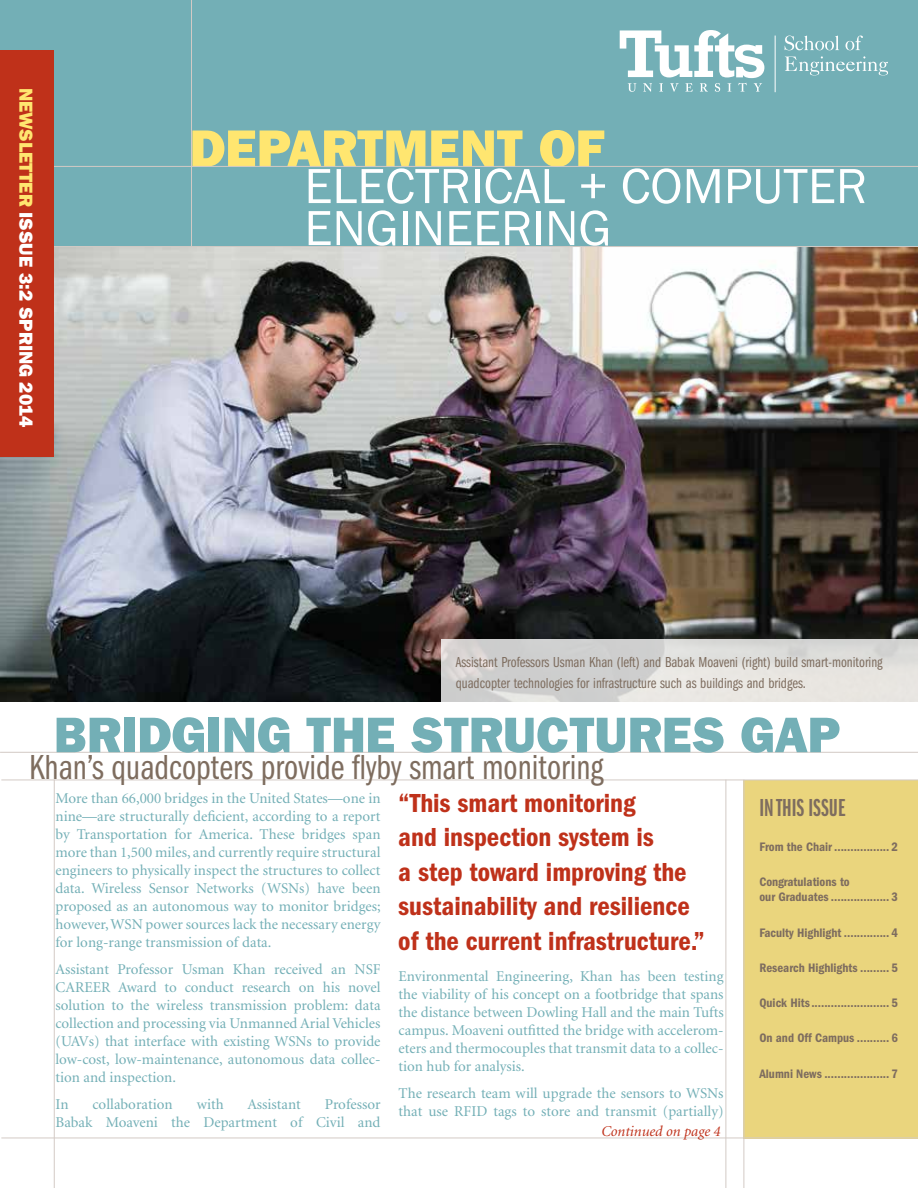
<style>
.page{position:relative;width:918px;height:1188px;background:#fff}
.page>*{position:absolute;margin:0;border:0;box-sizing:border-box;transform-origin:0 0}
.t1{font:800 52.5px "Franklin Gothic";color:#ffe670}
.t2{font:51px/42px "Franklin Gothic";color:#fff}
.t3{font:800 50.25px "Franklin Gothic";color:#73afb6}
.t4{font:36px "Franklin Gothic Book Cmpr";color:#7e6d5f}
.t5{font:600 condensed 27px/34.5px "Franklin Gothic";color:#bf311a}
.t6{font:25.5px "Franklin Gothic Demi X Cmpr";color:#7e6d5f}
.t7{font:800 18.9px "Franklin Gothic";color:#fff}
.t8{font:15px/18px "Minion";color:#73afb6;text-align:justify}
.t9{font:15px/21px "Franklin Gothic Book Cmpr";color:#7e6d5f}
.t10{font:italic 15px "Minion";letter-spacing:-.005em;color:#bf311a}
.t11{font:600 condensed 12.75px/15px "Franklin Gothic";color:#7e6d5f}
.s1{color:#ffe670}
</style>
<div class="page">
<img style="left:0;top:247px;width:918px;height:455px">
<div style="left:744px;top:780px;width:174px;height:358px;background:#ead57d"></div>
<div style="left:0;top:0;width:918px;height:247px;background:#73afb6"></div>
<svg style="left:785px;top:36px;width:54px;height:14px"></svg>
<svg style="left:845px;top:36px;width:18px;height:14px"></svg>
<svg style="left:785px;top:56px;width:103px;height:19px"></svg>
<hr style="left:775px;top:36px;width:1px;height:56px;background:#fff">
<svg style="left:620px;top:30px;width:144px;height:62px"></svg>
<svg style="left:441px;top:639px;width:477px;height:63px;background:#dad9d7"></svg>
<hr style="left:0;top:246px;width:918px;height:1px;background:#d3cac5">
<hr style="left:1px;top:1138px;width:917px;height:1px;background:#d3cac5">
<hr style="left:744px;top:780px;width:1px;height:408px;background:#d3cac5">
<hr style="left:54px;top:780px;width:1px;height:408px;background:#d3cac5">
<hr style="left:726px;top:780px;width:1px;height:408px;background:#d3cac5">
<hr style="left:191px;top:0;width:1px;height:247px;background:#d3cac5">
<hr style="left:17px;top:166px;width:901px;height:1px;background:#d3cac5">
<div style="left:0;top:50px;width:54px;height:406px;background:#bf311a"></div>
<hr style="left:0;top:752px;width:918px;height:1px;background:#d3cac5">
<hr style="left:1px;top:780px;width:917px;height:1px;background:#d3cac5">
<p class="t7" style="left:37px;top:88px;width:342px;rotate:90deg"><span class="s1">NEWSLETTER</span> ISSUE 3:2 SPRING 2014</p>
<h1 class="t1" style="left:190px;top:118px;width:416px">DEPARTMENT OF</h1>
<h2 class="t2" style="left:304px;top:166px;width:564px">ELECTRICAL + COMPUTER<br>ENGINEERING</h2>
<p class="t9" style="left:456px;top:652px;width:428px">Assistant Professors Usman Khan (left) and Babak Moaveni (right) build smart-monitoring quadcopter technologies for infrastructure such as buildings and bridges.</p>
<h3 class="t3" style="left:54px;top:705px;width:93px">BRIDGI</h3>
<h3 class="t3" style="left:222px;top:705px;width:621px">NG THE STRUCTURES GAP</h3>
<h3 class="t4" style="left:29px;top:747px;width:576px">Khan’s quadcopters provide flyby smart monitoring</h3>
<p class="t8" style="left:56px;top:790px;width:327px">More than 66,000 bridges in the United States—one in nine—are structurally deficient, according to a report by Transportation for America. These bridges span more than 1,500 miles, and currently require structural engineers to physically inspect the structures to collect data. Wireless Sensor Networks (WSNs) have been proposed as an autonomous way to monitor bridges; however, WSN power sources lack the necessary energy for long-range transmission of data.</p>
<p class="t8" style="left:56px;top:961px;width:327px">Assistant Professor Usman Khan received an NSF CAREER Award to conduct research on his novel solution to the wireless transmission problem: data collection and processing via Unmanned Arial Vehicles (UAVs) that interface with existing WSNs to provide low-cost, low-maintenance, autonomous data collec&shy;tion and inspection.</p>
<p class="t8" style="left:56px;top:1096px;width:15px">In</p>
<p class="t8" style="left:93px;top:1096px;width:82px">collaboration</p>
<p class="t8" style="left:197px;top:1096px;width:29px">with</p>
<p class="t8" style="left:247px;top:1096px;width:55px">Assistant</p>
<p class="t8" style="left:56px;top:1096px;width:327px;text-align:right">Professor<br>Babak Moaveni the Department of Civil and</p>
<h3 class="t5" style="left:398px;top:786px;width:308px">“This smart monitoring<br>and inspection system is<br>a step toward improving the sustainability and resilience of the current infrastructure.”</h3>
<p class="t8" style="left:399px;top:967px;width:327px">Environmental Engineering, Khan has been testing the viability of his concept on a footbridge that spans the distance between Dowling Hall and the main Tufts campus. Moaveni outfitted the bridge with accelerom&shy;eters and thermocouples that transmit data to a collec&shy;tion hub for analysis.</p>
<p class="t8" style="left:399px;top:1084px;width:327px">The research team will upgrade the sensors to WSNs that use RFID tags to store and transmit (partially)</p>
<p class="t10" style="left:601px;top:1124px;width:121px">Continued on page 4</p>
<h3 class="t6" style="left:759px;top:794px;width:88px">IN THIS ISSUE</h3>
<p class="t11" style="left:759px;top:840px;width:140px">From the Chair ................. 2</p>
<p class="t11" style="left:759px;top:875px;width:140px">Congratulations to<br>our Graduates .................. 3</p>
<p class="t11" style="left:759px;top:925px;width:140px">Faculty Highlight .............. 4</p>
<p class="t11" style="left:759px;top:960px;width:140px">Research Highlights ......... 5</p>
<p class="t11" style="left:759px;top:996px;width:140px">Quick Hits ........................ 5</p>
<p class="t11" style="left:759px;top:1031px;width:140px">On and Off Campus .......... 6</p>
<p class="t11" style="left:759px;top:1066px;width:140px">Alumni News .................... 7</p>
</div>
